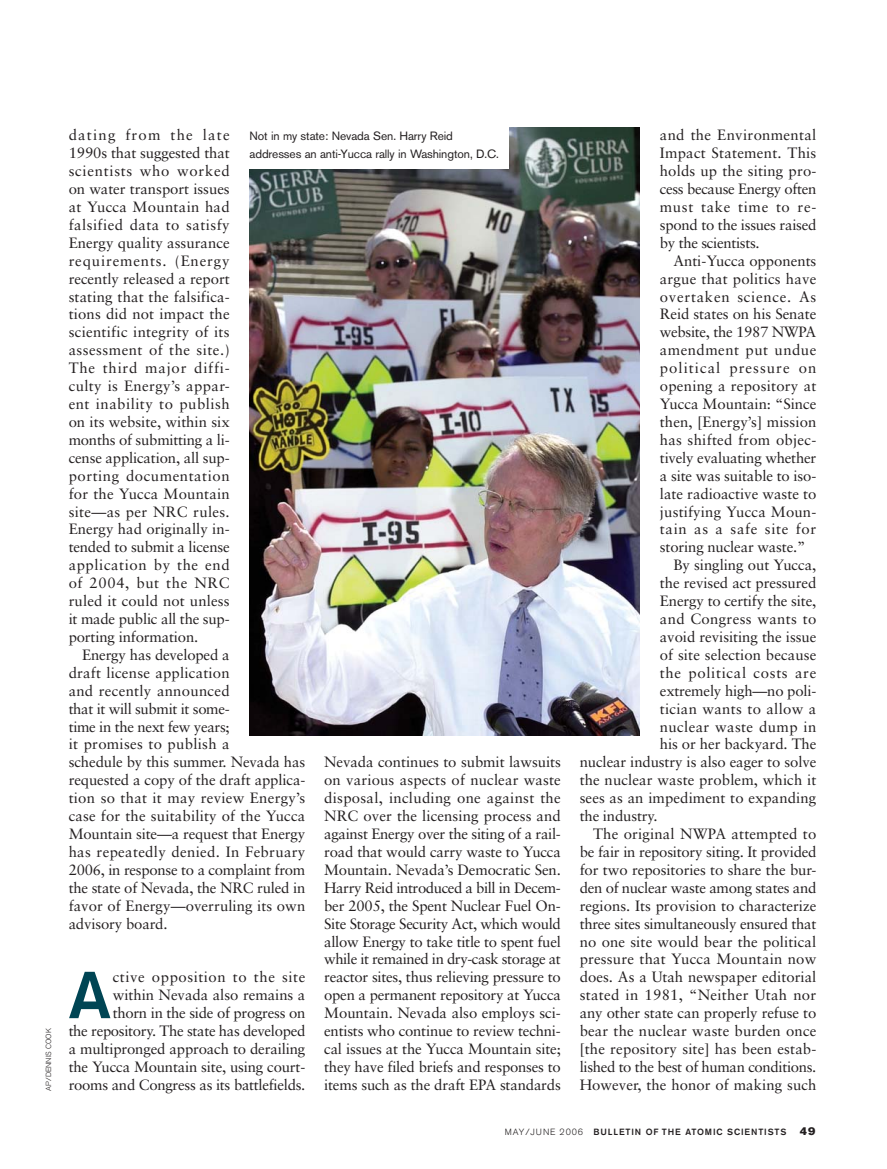
<style>
.page{position:relative;width:887px;height:1169px;background:#fff}
.page>*{position:absolute;margin:0;border:0;box-sizing:border-box;transform-origin:0 0}
.t1{font:500 65.7px "Akzidenz Grotesk BQ";color:#004554}
.t2{font:14.85px/17.9px "Sabon";letter-spacing:-.005em;color:#231f20;text-align:justify}
.t3{font:14.85px "Sabon";letter-spacing:.02em;color:#231f20}
.t4{font:14.85px "Sabon";letter-spacing:.015em;color:#231f20}
.t5{font:14.85px "Sabon";letter-spacing:.045em;color:#231f20}
.t6{font:14.85px "Sabon";letter-spacing:.05em;color:#231f20}
.t7{font:14.85px "Sabon";letter-spacing:.07em;color:#231f20}
.t8{font:14.85px "Sabon";letter-spacing:.025em;color:#231f20}
.t9{font:14.85px "Sabon";letter-spacing:.03em;color:#231f20}
.t10{font:12px/17.9px "Akzidenz Grotesk BQ";letter-spacing:-.01em;color:#231f20}
.t11{font:500 9px "Akzidenz Grotesk BQ";letter-spacing:.1em;color:#231f20}
.t12{font:300 7.5px "Akzidenz Grotesk BQ";color:#231f20}
.s1{font-weight:300}
.s2{font-family:"Akzidenz Grotesk BQ Super";font-weight:400;font-size:11.25px}
</style>
<div class="page">
<img style="left:250px;top:127px;width:389px;height:608px">
<div style="left:248px;top:122px;width:261px;height:47px;background:#fff"></div>
<p class="t12" style="left:46px;top:1090px;width:64px;rotate:-90deg">AP/DENNIS COOK</p>
<p class="t2" style="left:660px;top:127px;width:158px">and the Environmental Impact Statement. This holds up the siting pro&shy;cess because Energy often must take time to re&shy;spond to the issues raised by the scientists.</p>
<p class="t2" style="left:673px;top:253px;width:145px">Anti-Yucca opponents</p>
<p class="t4" style="left:660px;top:272px;width:158px">argue that politics have</p>
<p class="t6" style="left:660px;top:290px;width:158px">overtaken science. As</p>
<p class="t2" style="left:660px;top:307px;width:158px">Reid states on his Senate</p>
<p class="t2" style="left:660px;top:324px;width:158px">website, the 1987 NWPA</p>
<p class="t9" style="left:660px;top:344px;width:158px">amendment put undue</p>
<p class="t7" style="left:660px;top:362px;width:158px">political pressure on</p>
<p class="t4" style="left:660px;top:380px;width:158px">opening a repository at</p>
<p class="t2" style="left:660px;top:396px;width:158px">Yucca Mountain: “Since</p>
<p class="t2" style="left:660px;top:414px;width:158px">then, [Energy’s] mission</p>
<p class="t3" style="left:660px;top:433px;width:158px">has shifted from objec-</p>
<p class="t2" style="left:660px;top:450px;width:158px">tively evaluating whether</p>
<p class="t2" style="left:660px;top:468px;width:158px">a site was suitable to iso-</p>
<p class="t2" style="left:660px;top:486px;width:158px">late radioactive waste to</p>
<p class="t2" style="left:660px;top:504px;width:158px">justifying Yucca Moun-</p>
<p class="t5" style="left:660px;top:523px;width:158px">tain as a safe site for</p>
<p class="t2" style="left:660px;top:539px;width:147px">storing nuclear waste.”</p>
<p class="t2" style="left:673px;top:557px;width:145px">By singling out Yucca,</p>
<p class="t2" style="left:660px;top:575px;width:158px">the revised act pressured</p>
<p class="t2" style="left:660px;top:593px;width:158px">Energy to certify the site,</p>
<p class="t3" style="left:660px;top:612px;width:158px">and Congress wants to</p>
<p class="t2" style="left:660px;top:629px;width:158px">avoid revisiting the issue</p>
<p class="t2" style="left:660px;top:647px;width:158px">of site selection because</p>
<p class="t5" style="left:660px;top:666px;width:158px">the political costs are</p>
<p class="t2" style="left:660px;top:683px;width:158px">extremely high—no poli-</p>
<p class="t3" style="left:660px;top:702px;width:158px">tician wants to allow a</p>
<p class="t8" style="left:660px;top:720px;width:158px">nuclear waste dump in</p>
<p class="t2" style="left:660px;top:736px;width:158px">his or her backyard. The</p>
<p class="t2" style="left:579px;top:754px;width:238px">nuclear industry is also eager to solve</p>
<p class="t2" style="left:579px;top:772px;width:238px">the nuclear waste problem, which it</p>
<p class="t2" style="left:579px;top:790px;width:238px">sees as an impediment to expanding</p>
<p class="t2" style="left:579px;top:808px;width:79px">the industry.</p>
<p class="t2" style="left:593px;top:826px;width:225px">The original NWPA attempted to</p>
<p class="t2" style="left:579px;top:844px;width:238px">be fair in repository siting. It provided</p>
<p class="t2" style="left:579px;top:862px;width:238px">for two repositories to share the bur-</p>
<p class="t2" style="left:579px;top:880px;width:238px">den of nuclear waste among states and</p>
<p class="t2" style="left:579px;top:898px;width:238px">regions. Its provision to characterize</p>
<p class="t2" style="left:579px;top:915px;width:238px">three sites simultaneously ensured that</p>
<p class="t2" style="left:579px;top:933px;width:238px">no one site would bear the political</p>
<p class="t2" style="left:579px;top:951px;width:238px">pressure that Yucca Mountain now</p>
<p class="t2" style="left:579px;top:969px;width:238px">does. As a Utah newspaper editorial</p>
<p class="t3" style="left:579px;top:989px;width:238px">stated in 1981, “Neither Utah nor</p>
<p class="t2" style="left:579px;top:1005px;width:238px">any other state can properly refuse to</p>
<p class="t2" style="left:579px;top:1023px;width:238px">bear the nuclear waste burden once</p>
<p class="t2" style="left:579px;top:1041px;width:238px">[the repository site] has been estab-</p>
<p class="t2" style="left:579px;top:1059px;width:238px">lished to the best of human conditions.</p>
<p class="t2" style="left:69px;top:127px;width:162px">dating from the late 1990s that suggested that scientists who worked on water transport issues at Yucca Mountain had falsified data to satisfy Energy quality assurance requirements. (Energy recently released a report stating that the falsifica&shy;tions did not impact the scientific integrity of its assessment of the site.)<br>The third major diffi&shy;culty is Energy’s appar&shy;ent inability to publish on its website, within six months of submitting a li&shy;cense application, all sup&shy;porting documentation for the Yucca Mountain site—as per NRC rules.<br>Energy had originally in&shy;tended to submit a license application by the end of 2004, but the NRC ruled it could not unless it made public all the sup&shy;porting information.</p>
<p class="t2" style="left:69px;top:647px;width:238px;text-align:left;text-indent:13px">Energy has developed a<br>draft license application<br>and recently announced<br>that it will submit it some-<br>time in the next few years;<br>it promises to publish a<br>schedule by this summer. Nevada has requested a copy of the draft applica&shy;tion so that it may review Energy’s case for the suitability of the Yucca<br>Mountain site—a request that Energy has repeatedly denied. In February<br>2006, in response to a complaint from the state of Nevada, the NRC ruled in favor of Energy—overruling its own advisory board.</p>
<h1 class="t1" style="left:69px;top:971px;width:44px">A</h1>
<p class="t10" style="left:249px;top:129px;width:251px">Not in my state: Nevada Sen. Harry Reid addresses an anti-Yucca rally in Washington, D.C.</p>
<p class="t2" style="left:324px;top:754px;width:238px">Nevada continues to submit lawsuits on various aspects of nuclear waste disposal, including one against the NRC over the licensing process and against Energy over the siting of a rail&shy;road that would carry waste to Yucca Mountain. Nevada’s Democratic Sen.<br>Harry Reid introduced a bill in Decem&shy;ber 2005, the Spent Nuclear Fuel On-Site Storage Security Act, which would allow Energy to take title to spent fuel while it remained in dry-cask storage at reactor sites, thus relieving pressure to open a permanent repository at Yucca Mountain. Nevada also employs sci&shy;entists who continue to review techni&shy;cal issues at the Yucca Mountain site; they have filed briefs and responses to items such as the draft EPA standards</p>
<p class="t2" style="left:69px;top:969px;width:238px;text-align:right">ctive opposition to the site within Nevada also remains a<br>thorn in the side of progress on<br>the repository. The state has developed a multipronged approach to derailing the Yucca Mountain site, using court&shy;rooms and Congress as its battlefields.</p>
<p class="t2" style="left:579px;top:1077px;width:238px">However, the honor of making such</p>
<p class="t11" style="left:505px;top:1128px;width:312px"><span class="s1">MAY/JUNE 2006</span> BULLETIN OF THE ATOMIC SCIENTISTS <span class="s2">49</span></p>
</div>
